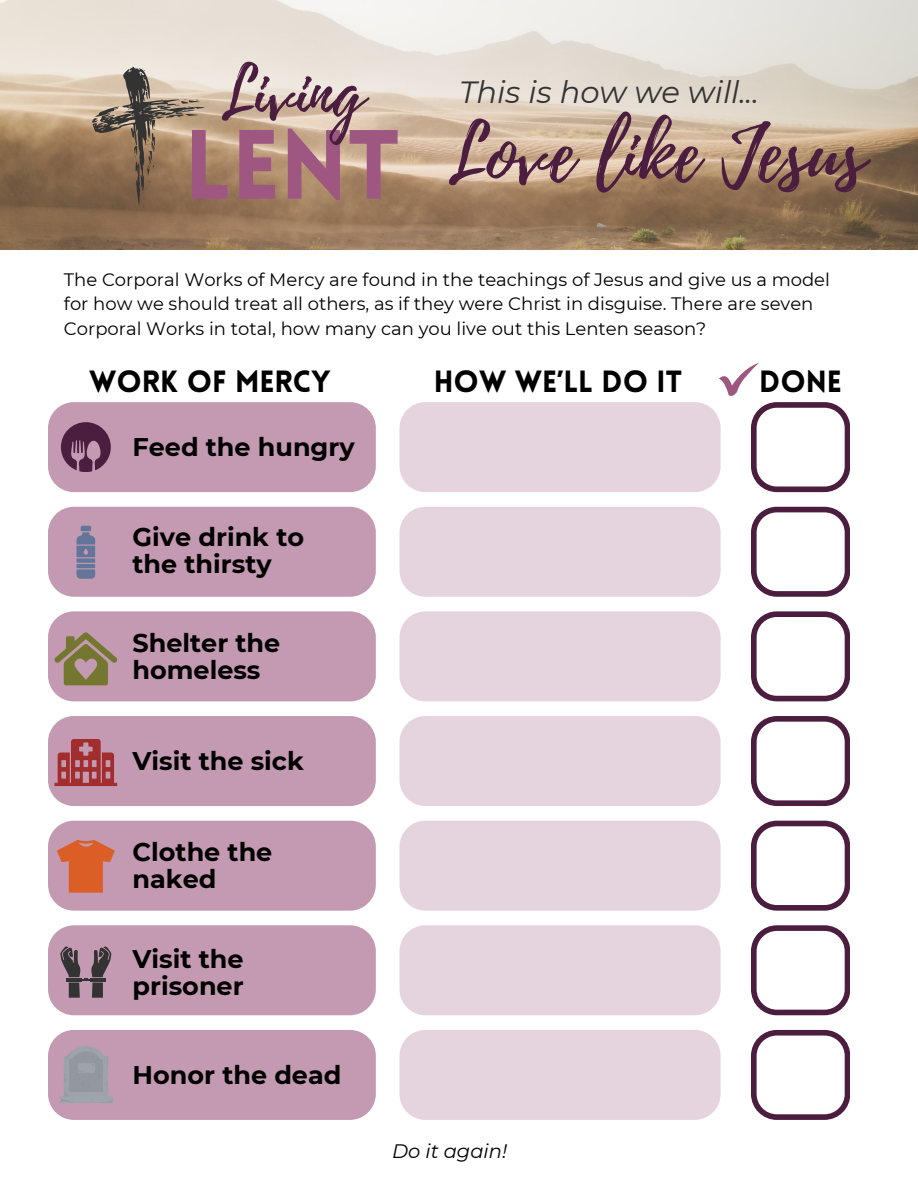
<style>
.page{position:relative;width:918px;height:1188px;background:#fff}
.page>*{position:absolute;margin:0;border:0;box-sizing:border-box;transform-origin:0 0}
.t1{font:900 96.15px "Lovelo";color:#9d5780}
.t2{font:78.75px "Playlist Script";color:#4b1e40}
.t3{font:69.6px "Playlist Script";color:#4b1e40}
.t4{font:italic 30.6px "Montserrat";color:#333}
.t5{font:900 30px "Lovelo";color:#000}
.t6{font:700 25.5px/27px "Montserrat";color:#000}
.t7{font:italic 19.5px "Montserrat";color:#000}
.t8{font:18px/24.8px "Montserrat";color:#000}
</style>
<div class="page">
<img style="left:0;top:0;width:918px;height:250px">
<svg style="left:92px;top:67px;width:113px;height:138px;background:#9e8771"></svg>
<div style="left:400px;top:402px;width:321px;height:90px;background:#e5d3de;border-radius:26px"></div>
<div style="left:48px;top:402px;width:328px;height:90px;background:#c49ab2;border-radius:26px"></div>
<div style="left:400px;top:507px;width:321px;height:90px;background:#e5d3de;border-radius:26px"></div>
<div style="left:48px;top:507px;width:328px;height:90px;background:#c49ab2;border-radius:26px"></div>
<svg style="left:751px;top:507px;width:99px;height:90px"></svg>
<div style="left:400px;top:611px;width:321px;height:90px;background:#e5d3de;border-radius:26px"></div>
<div style="left:48px;top:611px;width:328px;height:90px;background:#c49ab2;border-radius:26px"></div>
<svg style="left:751px;top:611px;width:99px;height:90px"></svg>
<div style="left:400px;top:716px;width:321px;height:90px;background:#e5d3de;border-radius:26px"></div>
<div style="left:48px;top:716px;width:328px;height:90px;background:#c49ab2;border-radius:26px"></div>
<svg style="left:751px;top:716px;width:99px;height:90px"></svg>
<div style="left:400px;top:821px;width:321px;height:90px;background:#e5d3de;border-radius:26px"></div>
<div style="left:48px;top:821px;width:328px;height:90px;background:#c49ab2;border-radius:26px"></div>
<svg style="left:751px;top:821px;width:99px;height:90px"></svg>
<div style="left:400px;top:925px;width:321px;height:90px;background:#e5d3de;border-radius:26px"></div>
<div style="left:48px;top:925px;width:328px;height:90px;background:#c49ab2;border-radius:26px"></div>
<svg style="left:751px;top:925px;width:99px;height:90px"></svg>
<div style="left:400px;top:1030px;width:321px;height:90px;background:#e5d3de;border-radius:26px"></div>
<div style="left:48px;top:1030px;width:328px;height:90px;background:#c49ab2;border-radius:26px"></div>
<svg style="left:751px;top:1030px;width:99px;height:90px"></svg>
<svg style="left:61px;top:422px;width:49px;height:50px"></svg>
<svg style="left:77px;top:526px;width:18px;height:31px"></svg>
<div style="left:77px;top:558px;width:18px;height:5px;background:#637598"></div>
<hr style="left:77px;top:564px;width:18px;height:4px;background:#637598">
<svg style="left:77px;top:569px;width:18px;height:10px"></svg>
<svg style="left:54px;top:632px;width:63px;height:53px"></svg>
<svg style="left:55px;top:739px;width:62px;height:47px"></svg>
<svg style="left:57px;top:840px;width:58px;height:53px"></svg>
<svg style="left:60px;top:946px;width:51px;height:52px"></svg>
<svg style="left:60px;top:1046px;width:52px;height:57px"></svg>
<svg style="left:719px;top:363px;width:131px;height:129px"></svg>
<p class="t3" style="left:220px;top:44px;width:146px">Living</p>
<p class="t1" style="left:184px;top:127px;width:218px">LENT</p>
<p class="t4" style="left:459px;top:73px;width:301px">This is how we will...</p>
<p class="t2" style="left:447px;top:98px;width:420px">Love like Jesus</p>
<p class="t8" style="left:64px;top:267px;width:768px">The Corporal Works of Mercy are found in the teachings of Jesus and give us a model for how we should treat all others, as if they were Christ in disguise. There are seven<br>Corporal Works in total, how many can you live out this Lenten season?</p>
<p class="t5" style="left:89px;top:369px;width:243px">WORK OF MERCY</p>
<p class="t5" style="left:434px;top:369px;width:250px">HOW WE’LL DO IT</p>
<p class="t5" style="left:759px;top:369px;width:84px">DONE</p>
<p class="t6" style="left:133px;top:433px;width:224px">Feed the hungry</p>
<p class="t6" style="left:133px;top:523px;width:173px">Give drink to the thirsty</p>
<p class="t6" style="left:133px;top:629px;width:149px">Shelter the homeless</p>
<p class="t6" style="left:133px;top:747px;width:173px">Visit the sick</p>
<p class="t6" style="left:133px;top:839px;width:141px">Clothe the naked</p>
<p class="t6" style="left:133px;top:945px;width:113px">Visit the prisoner</p>
<p class="t6" style="left:133px;top:1061px;width:210px">Honor the dead</p>
<p class="t7" style="left:392px;top:1140px;width:117px">Do it again!</p>
</div>
